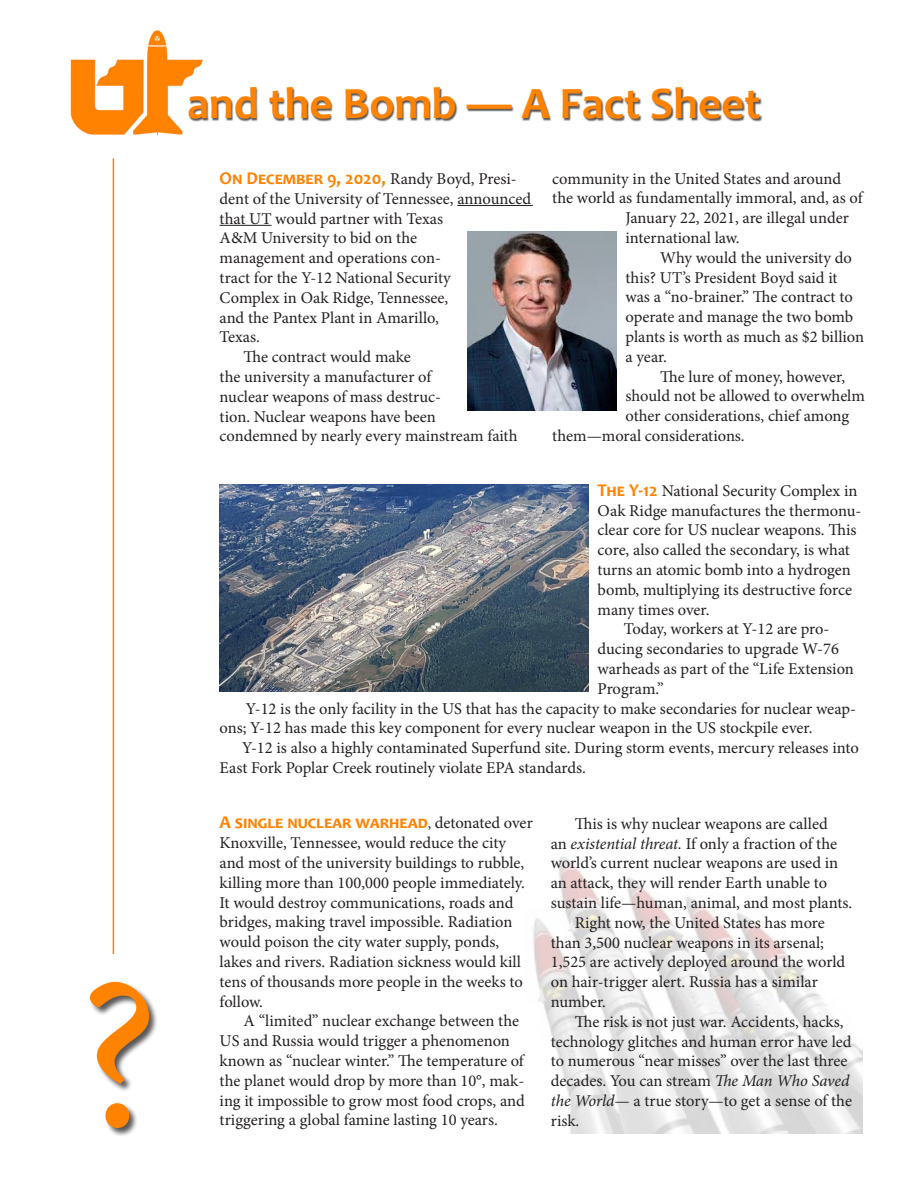
<style>
.page{position:relative;width:918px;height:1188px;background:#fff}
.page>*{position:absolute;margin:0;border:0;box-sizing:border-box;transform-origin:0 0}
.t1{font:216px "Minion Pro";color:#ff8201}
.t2{font:700 45px "Candara";color:#ff8201}
.t3{font:700 18px "Candara";letter-spacing:.065em;color:#ff8201}
.t4{font:700 18px "Candara";color:#ff8201}
.t5{font:16.5px/19.8px "Minion Pro";color:#231f20}
.s1{color:#e19017}
.s2{font-family:"Minion Pro";font-weight:400;font-size:16.5px;color:#231f20}
.s3{font-family:"Candara";font-weight:700;font-size:18px;color:#ff8201}
.s4{font-family:"Minion Pro";font-weight:400;font-size:15px;color:#231f20}
.s5{font-style:italic}
</style>
<div class="page">
<img style="left:533px;top:858px;width:330px;height:275px">
<img style="left:70px;top:30px;width:135px;height:106px">
<div style="left:189px;top:88px;width:573px;height:33px;background:#231f20;opacity:.75"></div>
<div style="left:89px;top:981px;width:69px;height:157px;background:#231f20;opacity:.75"></div>
<hr style="left:113px;top:158px;width:1px;height:796px;background:#ff8201">
<img style="left:467px;top:232px;width:149px;height:178px">
<hr style="left:457px;top:205px;width:76px;height:1px;background:#231f20">
<hr style="left:220px;top:225px;width:52px;height:1px;background:#231f20">
<img style="left:220px;top:484px;width:369px;height:208px">
<p class="t1" style="left:77px;top:912px;width:83px">?</p>
<p class="t2" style="left:187px;top:75px;width:575px">and the Bomb — A Fact Sheet</p>
<p class="t4" style="left:220px;top:167px;width:299px">On December 9, 2020<span class="s1">,</span> <span class="s2">Randy Boyd, Presi-</span></p>
<p class="t5" style="left:220px;top:189px;width:313px">dent of the University of Tennessee, announced that UT would partner with Texas<br>A&amp;M University to bid on the<br>management and operations con-<br>tract for the Y-12 National Security<br>Complex in Oak Ridge, Tennessee,<br>and the Pantex Plant in Amarillo,<br>Texas.</p>
<p class="t5" style="left:220px;top:347px;width:300px;text-indent:24px">The contract would make<br>the university a manufacturer of<br>nuclear weapons of mass destruc-<br>tion. Nuclear weapons have been condemned by nearly every mainstream faith</p>
<p class="t5" style="left:552px;top:169px;width:290px">community in the United States and around</p>
<p class="t5" style="left:552px;top:188px;width:312px">the world as fundamentally immoral, and, as of</p>
<p class="t5" style="left:626px;top:208px;width:225px">January 22, 2021, are illegal under</p>
<p class="t5" style="left:626px;top:228px;width:116px">international law.</p>
<p class="t5" style="left:626px;top:248px;width:240px;text-indent:35px">Why would the university do this? UT’s President Boyd said it was a “no-brainer.” The contract to operate and manage the two bomb plants is worth as much as $2 billion a year.</p>
<p class="t5" style="left:660px;top:367px;width:186px">The lure of money, however,</p>
<p class="t5" style="left:626px;top:386px;width:241px">should not be allowed to overwhelm</p>
<p class="t5" style="left:626px;top:406px;width:225px">other considerations, chief among</p>
<p class="t5" style="left:552px;top:426px;width:194px">them—moral considerations.</p>
<p class="t5" style="left:598px;top:481px;width:265px"><span class="s3">The Y-12</span> National Security Complex in Oak Ridge manufactures the thermonu&shy;clear core for US nuclear weapons. This core, also called the secondary, is what turns an atomic bomb into a hydrogen bomb, multiplying its destructive force many times over.</p>
<p class="t5" style="left:598px;top:619px;width:258px;text-indent:26px">Today, workers at Y-12 are pro&shy;ducing secondaries to upgrade W-76 warheads as part of the “Life Extension<br>Program.”</p>
<p class="t5" style="left:220px;top:698px;width:638px;text-indent:26px">Y-12 is the only facility in the US that has the capacity to make secondaries for nuclear weap&shy;ons; Y-12 has made this key component for every nuclear weapon in the US stockpile ever.</p>
<p class="t5" style="left:220px;top:738px;width:641px;text-indent:22px">Y-12 is also a highly contaminated Superfund site. During storm events, mercury releases into<br>East Fork Poplar Creek routinely violate EPA standards.</p>
<p class="t3" style="left:220px;top:811px;width:315px">A single nuclear warhead<span class="s4">,</span> <span class="s2">detonated over</span></p>
<p class="t5" style="left:220px;top:833px;width:307px">Knoxville, Tennessee, would reduce the city and most of the university buildings to rubble, killing more than 100,000 people immediately.<br>It would destroy communications, roads and bridges, making travel impossible. Radiation would poison the city water supply, ponds, lakes and rivers. Radiation sickness would kill tens of thousands more people in the weeks to follow.</p>
<p class="t5" style="left:220px;top:1011px;width:307px;text-indent:24px">A “limited” nuclear exchange between the US and Russia would trigger a phenomenon known as “nuclear winter.” The temperature of the planet would drop by more than 10°, mak&shy;ing it impossible to grow most food crops, and triggering a global famine lasting 10 years.</p>
<p class="t5" style="left:551px;top:814px;width:303px;text-indent:24px">This is why nuclear weapons are called<br>an <span class="s5">existential threat.</span> If only a fraction of the world’s current nuclear weapons are used in an attack, they will render Earth unable to sustain life—human, animal, and most plants.</p>
<p class="t5" style="left:551px;top:913px;width:296px;text-indent:24px">Right now, the United States has more than 3,500 nuclear weapons in its arsenal; 1,525 are actively deployed around the world on hair-trigger alert. Russia has a similar number.</p>
<p class="t5" style="left:551px;top:1012px;width:303px;text-indent:24px">The risk is not just war. Accidents, hacks, technology glitches and human error have led to numerous “near misses” over the last three decades. You can stream <span class="s5">The Man Who Saved the World</span>— a true story—to get a sense of the risk.</p>
</div>
